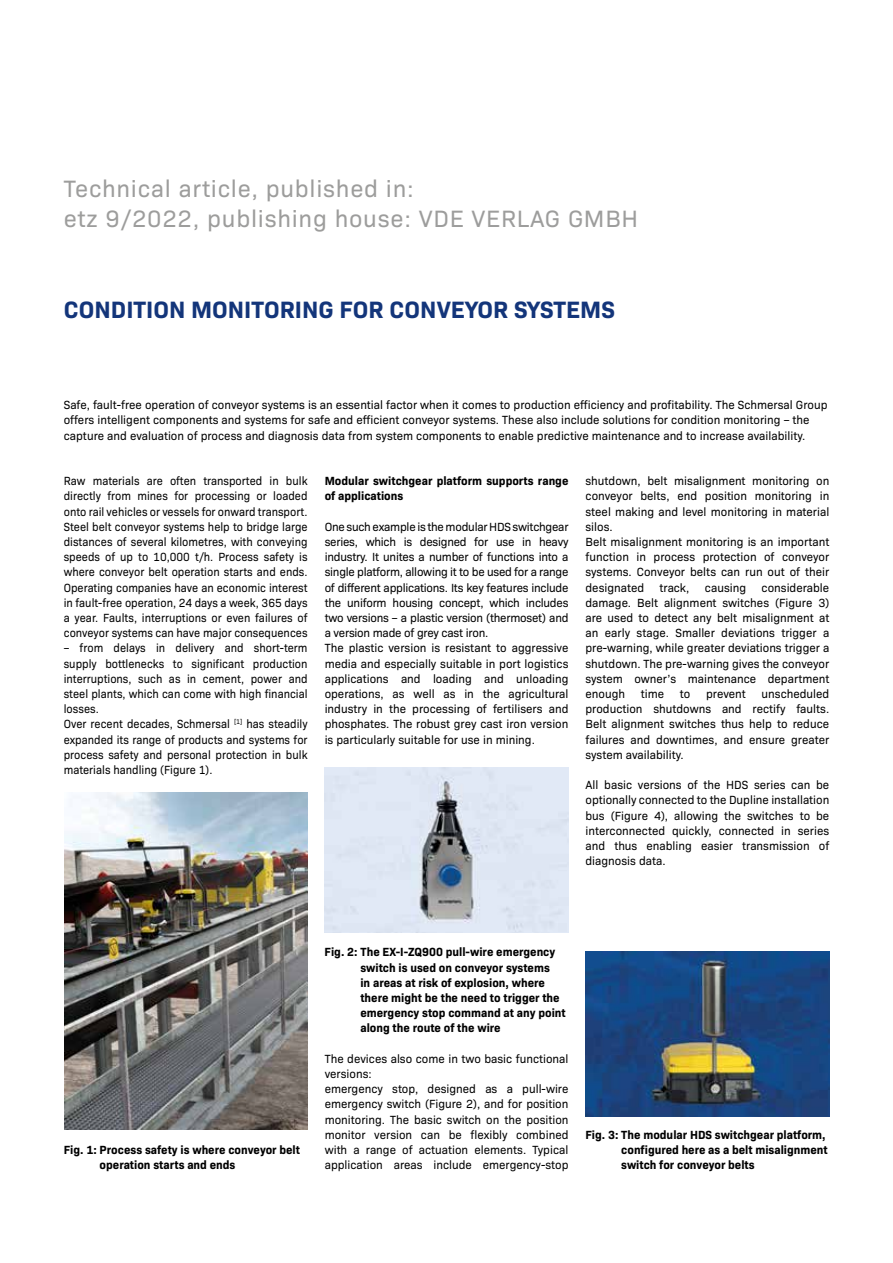
<style>
.page{position:relative;width:893px;height:1263px;background:#fff}
.page>*{position:absolute;margin:0;border:0;box-sizing:border-box;transform-origin:0 0}
.Headline_KAS_grau_sm{font:24px/30.5px "Bio Sans";letter-spacing:.03em;color:#9d9d9c}
.Headline_KAS_Blau_fe{font:700 24px "Bio Sans";color:#13357a}
._033_Content_small_l{font:12px/15.1px "Bio Sans";color:#000;text-align:justify}
._033_Content_small_l-2{font:12px/15.1px "Bio Sans";color:#000;text-align:justify;scale:.93 1}
._033_Content_small_l-3{font:700 12px/15.1px "Bio Sans";color:#000}
</style>
<div class="page">
<img style="left:65px;top:792px;width:243px;height:338px">
<img style="left:585px;top:952px;width:244px;height:164px">
<img style="left:325px;top:768px;width:243px;height:164px">
<p class="Headline_KAS_grau_sm" style="left:64px;top:171px;width:576px">Technical article, published in:<br>etz 9/2022, publishing house: VDE VERLAG GMBH</p>
<p class="Headline_KAS_Blau_fe" style="left:64px;top:291px;width:553px">CONDITION MONITORING FOR CONVEYOR SYSTEMS</p>
<p class="_033_Content_small_l" style="left:64px;top:397px;width:765px;text-align:left">Safe, fault-free operation of conveyor systems is an essential factor when it comes to production efficiency and profitability. The Schmersal Group offers intelligent components and systems for safe and efficient conveyor systems. These also include solutions for condition monitoring – the capture and evaluation of process and diagnosis data from system components to enable predictive maintenance and to increase availability.</p>
<p class="_033_Content_small_l-2" style="left:64px;top:473px;width:264px">Raw materials are often transported in bulk directly from mines for processing or loaded onto rail vehicles or vessels for onward transport.<br>Steel belt conveyor systems help to bridge large distances of several kilometres, with conveying speeds of up to 10,000 t/h. Process safety is where conveyor belt operation starts and ends.<br>Operating companies have an economic interest in fault-free operation, 24 days a week, 365 days a year. Faults, interruptions or even failures of conveyor systems can have major consequences</p>
<p class="_033_Content_small_l-2" style="left:64px;top:640px;width:264px">– from delays in delivery and short-term supply bottlenecks to significant production interruptions, such as in cement, power and steel plants, which can come with high financial losses.</p>
<p class="_033_Content_small_l-2" style="left:64px;top:716px;width:264px">Over recent decades, Schmersal <sup>[1]</sup> has steadily expanded its range of products and systems for process safety and personal protection in bulk materials handling (Figure 1).</p>
<p class="_033_Content_small_l-3" style="left:325px;top:472px;width:245px">Modular switchgear platform supports range of applications</p>
<p class="_033_Content_small_l" style="left:325px;top:518px;width:245px">One such example is the modular HDS switchgear series, which is designed for use in heavy industry. It unites a number of functions into a single platform, allowing it to be used for a range of different applications. Its key features include the uniform housing concept, which includes two versions – a plastic version (thermoset) and a version made of grey cast iron.</p>
<p class="_033_Content_small_l" style="left:325px;top:640px;width:245px">The plastic version is resistant to aggressive media and especially suitable in port logistics applications and loading and unloading operations, as well as in the agricultural industry in the processing of fertilisers and phosphates. The robust grey cast iron version is particularly suitable for use in mining.</p>
<p class="_033_Content_small_l" style="left:585px;top:473px;width:245px">shutdown, belt misalignment monitoring on conveyor belts, end position monitoring in steel making and level monitoring in material silos.</p>
<p class="_033_Content_small_l" style="left:585px;top:533px;width:245px">Belt misalignment monitoring is an important function in process protection of conveyor systems. Conveyor belts can run out of their designated</p>
<p class="_033_Content_small_l" style="left:585px;top:579px;width:245px;text-indent:176px">considerable damage. Belt alignment switches (Figure 3) are used to detect any belt misalignment at an early stage. Smaller deviations trigger a pre-warning, while greater deviations trigger a shutdown. The pre-warning gives the conveyor system owner’s maintenance department enough</p>
<p class="_033_Content_small_l" style="left:660px;top:579px;width:31px">track,</p>
<p class="_033_Content_small_l" style="left:705px;top:579px;width:43px">causing</p>
<p class="_033_Content_small_l" style="left:585px;top:685px;width:245px;text-indent:176px">unscheduled production shutdowns and rectify faults.<br>Belt alignment switches thus help to reduce failures and downtimes, and ensure greater system availability.</p>
<p class="_033_Content_small_l" style="left:585px;top:776px;width:245px">All basic versions of the HDS series can be optionally connected to the Dupline installation bus (Figure 4), allowing the switches to be interconnected quickly, connected in series and thus enabling easier transmission of diagnosis data.</p>
<p class="_033_Content_small_l" style="left:641px;top:685px;width:25px">time</p>
<p class="_033_Content_small_l" style="left:680px;top:685px;width:12px">to</p>
<p class="_033_Content_small_l" style="left:706px;top:685px;width:41px">prevent</p>
<p class="_033_Content_small_l-3" style="left:100px;top:1141px;width:202px;text-indent:-36px">Fig. 1: Process safety is where conveyor belt operation starts and ends</p>
<p class="_033_Content_small_l-3" style="left:360px;top:944px;width:207px;text-indent:-36px">Fig. 2: The EX-I-ZQ900 pull-wire emergency switch is used on conveyor systems<br>in areas at risk of explosion, where there might be the need to trigger the emergency stop command at any point along the route of the wire</p>
<p class="_033_Content_small_l" style="left:325px;top:1050px;width:245px">The devices also come in two basic functional versions:</p>
<p class="_033_Content_small_l" style="left:325px;top:1080px;width:245px">emergency stop, designed as a pull-wire emergency switch (Figure 2), and for position monitoring. The basic switch on the position monitor version can be flexibly combined with a range of actuation elements. Typical application areas include emergency-stop</p>
<p class="_033_Content_small_l-3" style="left:621px;top:1126px;width:208px;text-indent:-36px">Fig. 3: The modular HDS switchgear platform, configured here as a belt misalignment switch for conveyor belts</p>
</div>
